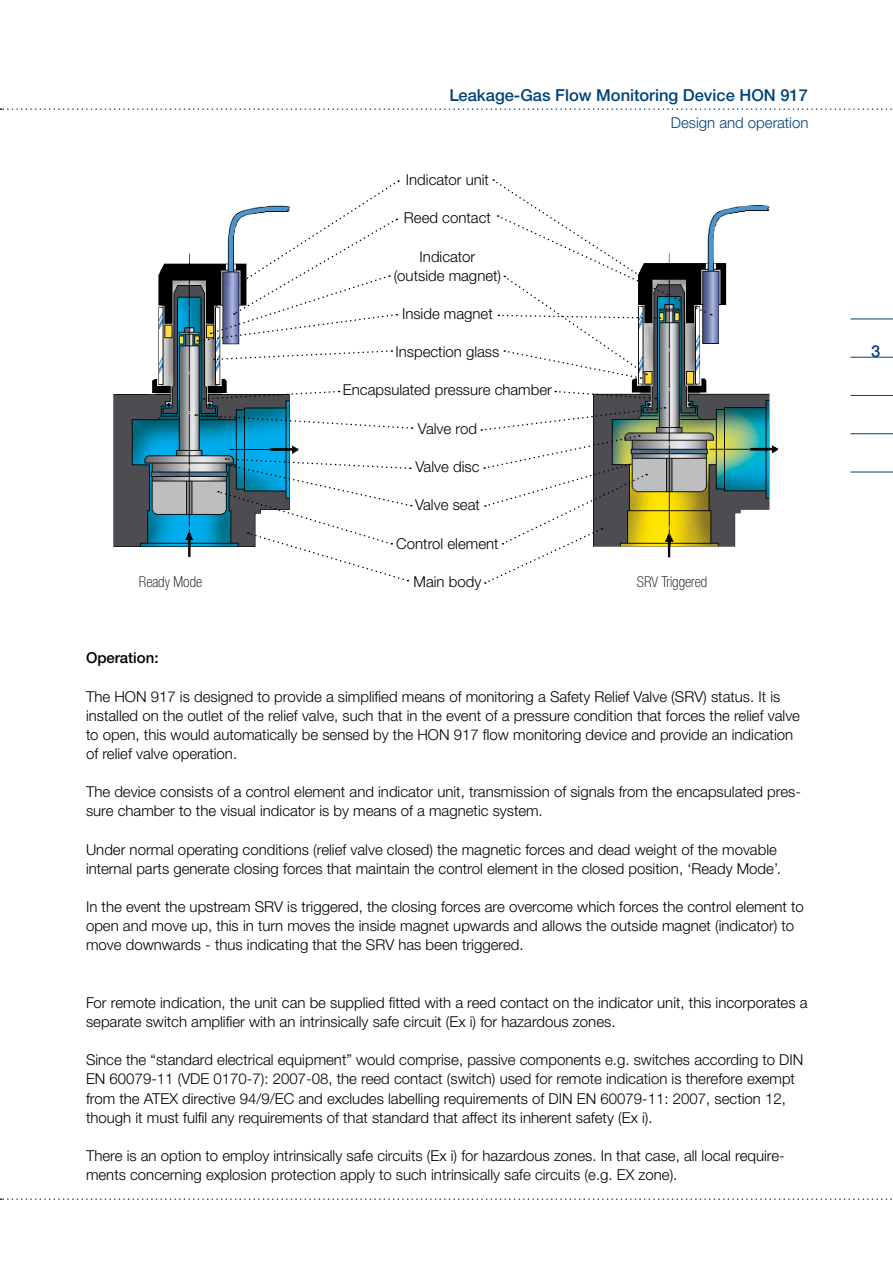
<style>
.page{position:relative;width:893px;height:1263px;background:#fff}
.page>*{position:absolute;margin:0;border:0;box-sizing:border-box;transform-origin:0 0}
.t1{font:500 16.5px "Helvetica Neue LTW1 G";color:#00427a}
.t2{font:300 15px/19.2px "Helvetica Neue LTW1 G";color:#000}
.t3{font:100 condensed 15px "Helvetica Neue LT Std";color:#000}
.t4{font:300 15px "Helvetica Neue LTW1 G";color:#00427a}
.t5{font:500 15px "Helvetica Neue LTW1 G";color:#000}
</style>
<div class="page">
<hr style="left:850px;top:319px;width:43px;height:1px;background:#00427a">
<hr style="left:850px;top:357px;width:43px;height:1px;background:#00427a">
<hr style="left:850px;top:395px;width:43px;height:1px;background:#00427a">
<hr style="left:850px;top:433px;width:43px;height:1px;background:#00427a">
<hr style="left:850px;top:472px;width:43px;height:1px;background:#00427a">
<svg style="left:0;top:108px;width:892px;height:2px"></svg>
<svg style="left:0;top:1198px;width:892px;height:2px"></svg>
<img style="left:113px;top:253px;width:186px;height:304px">
<img style="left:593px;top:205px;width:185px;height:352px">
<svg style="left:197px;top:180px;width:202px;height:162px"></svg>
<svg style="left:214px;top:350px;width:178px;height:11px"></svg>
<svg style="left:493px;top:179px;width:219px;height:200px"></svg>
<svg style="left:204px;top:390px;width:136px;height:10px"></svg>
<svg style="left:555px;top:390px;width:101px;height:10px"></svg>
<svg style="left:195px;top:414px;width:218px;height:15px"></svg>
<svg style="left:218px;top:458px;width:194px;height:123px"></svg>
<svg style="left:481px;top:406px;width:184px;height:178px"></svg>
<p class="t1" style="left:449px;top:85px;width:360px">Leakage-Gas Flow Monitoring Device HON 917</p>
<p class="t4" style="left:671px;top:113px;width:139px">Design and operation</p>
<p class="t2" style="left:406px;top:170px;width:85px">Indicator unit</p>
<p class="t2" style="left:404px;top:208px;width:88px">Reed contact</p>
<p class="t2" style="left:394px;top:247px;width:109px;text-align:center">Indicator (outside magnet)</p>
<p class="t2" style="left:402px;top:304px;width:92px">Inside magnet</p>
<p class="t2" style="left:395px;top:342px;width:105px">Inspection glass</p>
<p class="t2" style="left:343px;top:380px;width:210px">Encapsulated pressure chamber</p>
<p class="t2" style="left:418px;top:419px;width:61px">Valve rod</p>
<p class="t2" style="left:415px;top:457px;width:66px">Valve disc</p>
<p class="t2" style="left:415px;top:495px;width:66px">Valve seat</p>
<p class="t2" style="left:396px;top:533px;width:104px">Control element</p>
<p class="t2" style="left:414px;top:572px;width:69px">Main body</p>
<p class="t3" style="left:139px;top:573px;width:65px">Ready Mode</p>
<p class="t3" style="left:637px;top:573px;width:72px">SRV Triggered</p>
<p class="t5" style="left:86px;top:649px;width:74px">Operation:</p>
<p class="t2" style="left:86px;top:687px;width:715px">The HON 917 is designed to provide a simplified means of monitoring a Safety Relief Valve (SRV) status. It is installed on the outlet of the relief valve, such that in the event of a pressure condition that forces the relief valve to open, this would automatically be sensed by the HON 917 flow monitoring device and provide an indication of relief valve operation.</p>
<p class="t2" style="left:86px;top:782px;width:716px">The device consists of a control element and indicator unit, transmission of signals from the encapsulated pres&shy;sure chamber to the visual indicator is by means of a magnetic system.</p>
<p class="t2" style="left:86px;top:840px;width:696px">Under normal operating conditions (relief valve closed) the magnetic forces and dead weight of the movable internal parts generate closing forces that maintain the control element in the closed position, ‘Ready Mode’.</p>
<p class="t2" style="left:86px;top:897px;width:719px">In the event the upstream SRV is triggered, the closing forces are overcome which forces the control element to open and move up, this in turn moves the inside magnet upwards and allows the outside magnet (indicator) to move downwards - thus indicating that the SRV has been triggered.</p>
<p class="t2" style="left:86px;top:993px;width:723px">For remote indication, the unit can be supplied fitted with a reed contact on the indicator unit, this incorporates a separate switch amplifier with an intrinsically safe circuit (Ex i) for hazardous zones.</p>
<p class="t2" style="left:86px;top:1050px;width:719px">Since the “standard electrical equipment” would comprise, passive components e.g. switches according to DIN EN 60079-11 (VDE 0170-7): 2007-08, the reed contact (switch) used for remote indication is therefore exempt from the ATEX directive 94/9/EC and excludes labelling requirements of DIN EN 60079-11: 2007, section 12, though it must fulfil any requirements of that standard that affect its inherent safety (Ex i).</p>
<p class="t2" style="left:86px;top:1146px;width:700px">There is an option to employ intrinsically safe circuits (Ex i) for hazardous zones. In that case, all local require&shy;ments concerning explosion protection apply to such intrinsically safe circuits (e.g. EX zone).</p>
<p class="t1" style="left:871px;top:341px;width:11px">3</p>
</div>
